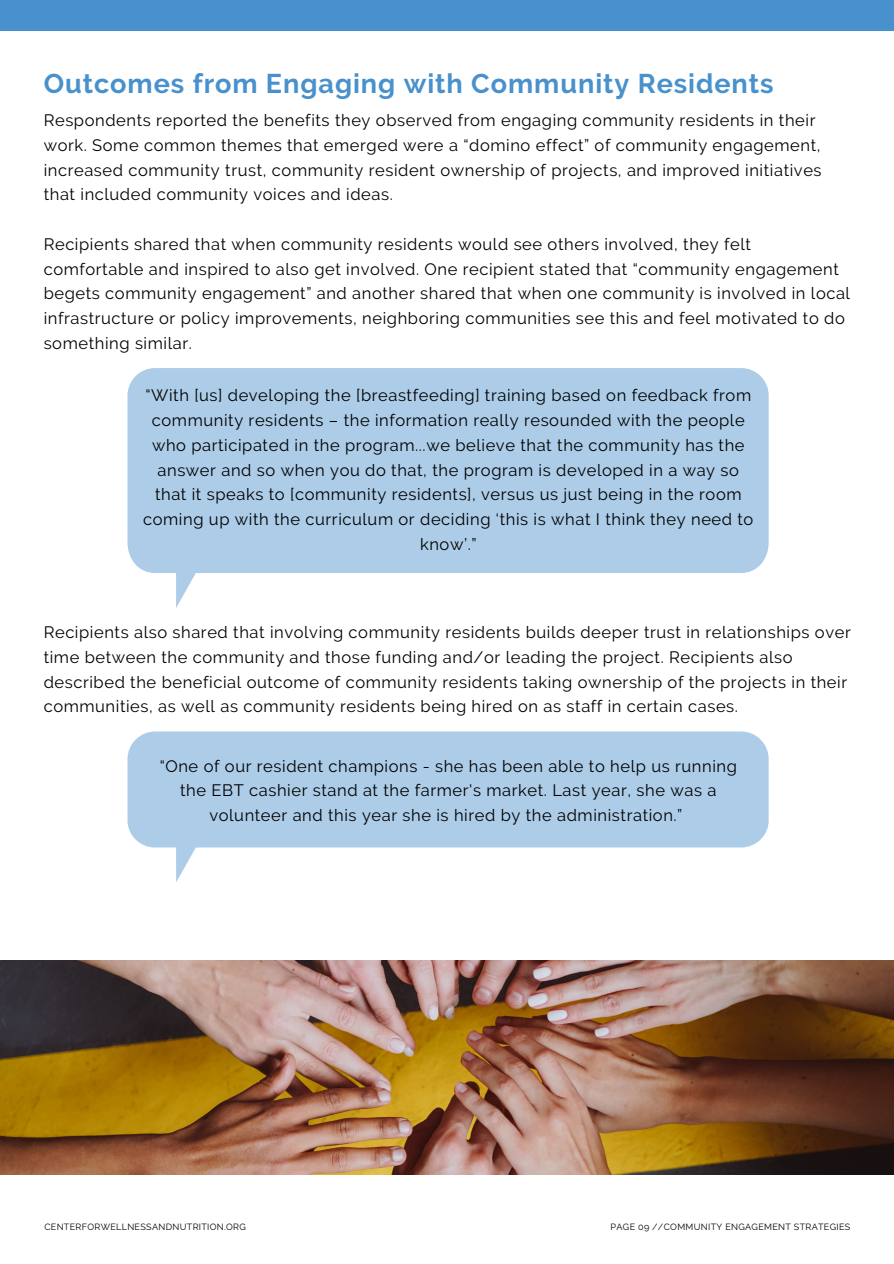
<style>
.page{position:relative;width:894px;height:1264px;background:#fff}
.page>*{position:absolute;margin:0;border:0;box-sizing:border-box;transform-origin:0 0}
.t1{font:700 27px "Raleway";letter-spacing:.035em;color:#4991cc}
.t2{font:16.5px/24.8px "Raleway";letter-spacing:.035em;color:#000}
.t3{font:9px "Raleway";letter-spacing:.035em;color:#000}
</style>
<div class="page">
<img style="left:0;top:960px;width:893px;height:214px">
<div style="left:0;top:0;width:893px;height:31px;background:#4991cc"></div>
<svg style="left:127px;top:368px;width:641px;height:240px;background:#b8d3ea"></svg>
<svg style="left:127px;top:731px;width:641px;height:151px;fill:#accce7"></svg>
<p class="t1" style="left:44px;top:68px;width:731px">Outcomes from Engaging with Community Residents</p>
<p class="t2" style="left:44px;top:108px;width:779px">Respondents reported the benefits they observed from engaging community residents in their work. Some common themes that emerged were a “domino effect” of community engagement, increased community trust, community resident ownership of projects, and improved initiatives that included community voices and ideas.</p>
<p class="t2" style="left:44px;top:232px;width:807px">Recipients shared that when community residents would see others involved, they felt comfortable and inspired to also get involved. One recipient stated that “community engagement begets community engagement” and another shared that when one community is involved in local infrastructure or policy improvements, neighboring communities see this and feel motivated to do something similar.</p>
<p class="t2" style="left:143px;top:383px;width:611px;text-align:center">“With [us] developing the [breastfeeding] training based on feedback from community residents – the information really resounded with the people who participated in the program...we believe that the community has the answer and so when you do that, the program is developed in a way so that it speaks to [community residents], versus us just being in the room coming up with the curriculum or deciding ‘this is what I think they need to know’.”</p>
<p class="t2" style="left:44px;top:620px;width:808px">Recipients also shared that involving community residents builds deeper trust in relationships over time between the community and those funding and/or leading the project. Recipients also described the beneficial outcome of community residents taking ownership of the projects in their communities, as well as community residents being hired on as staff in certain cases.</p>
<p class="t2" style="left:160px;top:753px;width:578px;text-align:center">“One of our resident champions - she has been able to help us running the EBT cashier stand at the farmer's market. Last year, she was a volunteer and this year she is hired by the administration.”</p>
<p class="t3" style="left:44px;top:1221px;width:203px">CENTERFORWELLNESSANDNUTRITION.ORG</p>
<p class="t3" style="left:610px;top:1221px;width:241px">PAGE 09 //COMMUNITY ENGAGEMENT STRATEGIES</p>
</div>
